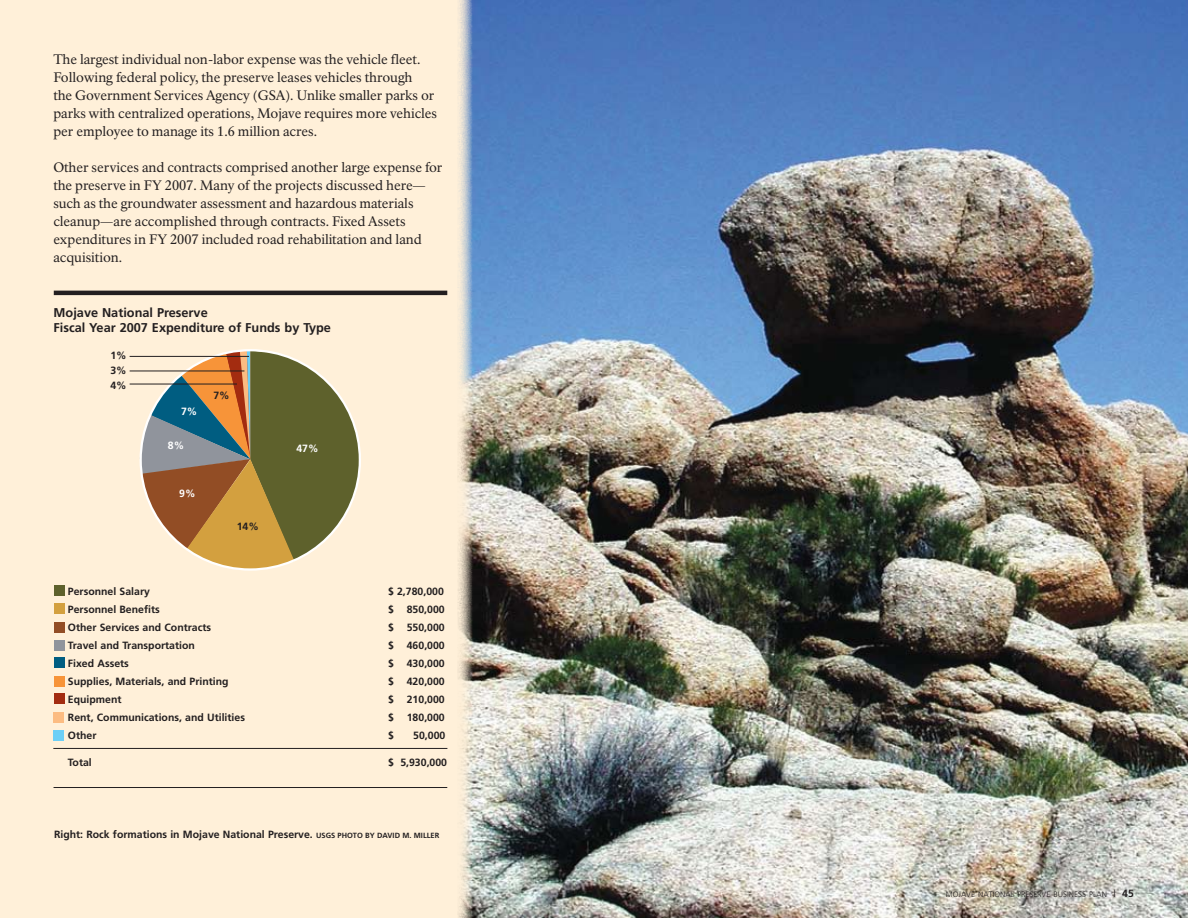
<style>
.page{position:relative;width:1188px;height:918px;background:#fff0d9}
.page>*{position:absolute;margin:0;border:0;box-sizing:border-box;transform-origin:0 0}
.t1{font:13.5px/18px "NPS Rawlinson OT";color:#231f20}
.t2{font:700 12.75px/15px "Frutiger LT Std";color:#231f20}
.t3{font:700 10.5px/14.5px "Frutiger LT Std";color:#231f20;text-align:justify}
.t4{font:700 10.5px "Frutiger LT Std";color:#fff}
.t5{font:300 7.8px "Frutiger LT Std";color:#231f20}
.t6{font:700 7.5px "Frutiger LT Std";color:#231f20}
.s1{font-size:7.5px}
.s2{font-size:10.5px}
.s3{font-weight:700;font-size:10.5px}
</style>
<div class="page">
<img style="left:458px;top:0;width:730px;height:918px">
<hr style="left:54px;top:787px;width:393px;height:1px;background:#231f20">
<hr style="left:54px;top:291px;width:393px;height:4px;background:#231f20">
<div style="left:54px;top:586px;width:10px;height:10px;background:#5e612c"></div>
<div style="left:54px;top:603px;width:10px;height:11px;background:#d3a03f"></div>
<div style="left:54px;top:622px;width:10px;height:10px;background:#924d25"></div>
<div style="left:54px;top:640px;width:10px;height:11px;background:#90949c"></div>
<div style="left:54px;top:657px;width:10px;height:11px;background:#005d81"></div>
<div style="left:54px;top:676px;width:10px;height:11px;background:#f79439"></div>
<div style="left:54px;top:693px;width:10px;height:11px;background:#a32c10"></div>
<svg style="left:140px;top:352px;width:220px;height:216px"></svg>
<hr style="left:53px;top:748px;width:394px;height:1px;background:#231f20">
<div style="left:53px;top:712px;width:11px;height:11px;background:#fcbc82"></div>
<div style="left:53px;top:730px;width:11px;height:11px;background:#6dcff6"></div>
<hr style="left:130px;top:356px;width:119px;height:1px;background:#231f20">
<hr style="left:130px;top:371px;width:114px;height:1px;background:#231f20">
<hr style="left:130px;top:384px;width:107px;height:1px;background:#231f20">
<p class="t1" style="left:53px;top:51px;width:385px">The largest individual non-labor expense was the vehicle fleet.<br>Following federal policy, the preserve leases vehicles through<br>the Government Services Agency (GSA). Unlike smaller parks or parks with centralized operations, Mojave requires more vehicles per employee to manage its 1.6 million acres.</p>
<p class="t1" style="left:53px;top:159px;width:391px">Other services and contracts comprised another large expense for the preserve in FY 2007. Many of the projects discussed here— such as the groundwater assessment and hazardous materials cleanup—are accomplished through contracts. Fixed Assets expenditures in FY 2007 included road rehabilitation and land acquisition.</p>
<p class="t2" style="left:54px;top:305px;width:279px">Mojave National Preserve<br>Fiscal Year 2007 Expenditure of Funds by Type</p>
<p class="t3" style="left:110px;top:349px;width:18px">1% 3% 4%</p>
<p class="t4" style="left:181px;top:405px;width:18px">7%</p>
<p class="t4" style="left:168px;top:439px;width:18px">8%</p>
<p class="t4" style="left:179px;top:487px;width:18px">9%</p>
<p class="t3" style="left:213px;top:388px;width:18px">7%</p>
<p class="t3" style="left:237px;top:519px;width:24px">14%</p>
<p class="t4" style="left:296px;top:442px;width:24px">47%</p>
<p class="t3" style="left:68px;top:584px;width:83px">Personnel Salary</p>
<p class="t3" style="left:388px;top:584px;width:57px">$ 2,780,000</p>
<p class="t3" style="left:68px;top:602px;width:93px">Personnel Benefits</p>
<p class="t3" style="left:388px;top:602px;width:58px">$ 850,000</p>
<p class="t3" style="left:54px;top:620px;width:159px">Other Services and Contracts</p>
<p class="t3" style="left:388px;top:620px;width:58px">$ 550,000</p>
<p class="t3" style="left:54px;top:638px;width:143px">Travel and Transportation</p>
<p class="t3" style="left:388px;top:638px;width:58px">$ 460,000</p>
<p class="t3" style="left:54px;top:656px;width:77px">F ixed Assets</p>
<p class="t3" style="left:388px;top:656px;width:58px">$ 430,000</p>
<p class="t3" style="left:54px;top:674px;width:177px">Supplies, Materials, and Printing</p>
<p class="t3" style="left:388px;top:674px;width:58px">$ 420,000</p>
<p class="t3" style="left:54px;top:692px;width:69px">Equipment</p>
<p class="t3" style="left:388px;top:692px;width:58px">$ 210,000</p>
<p class="t3" style="left:54px;top:710px;width:193px">Rent, Communications, and Utilities</p>
<p class="t3" style="left:388px;top:710px;width:58px">$ 180,000</p>
<p class="t3" style="left:54px;top:728px;width:44px">Other</p>
<p class="t3" style="left:388px;top:728px;width:7px">$</p>
<p class="t3" style="left:413px;top:728px;width:34px">50,000</p>
<p class="t3" style="left:54px;top:755px;width:40px">Total</p>
<p class="t3" style="left:388px;top:755px;width:60px">$ 5,930,000</p>
<p class="t3" style="left:54px;top:828px;width:268px">Right: Rock formations in Mojave National Preserve. <span class="s1">USGS</span></p>
<p class="t6" style="left:338px;top:831px;width:103px">photo by david m . m iller</p>
<p class="t5" style="left:946px;top:890px;width:190px">MOJAVE NATIONAL PRESERVE BUSINESS PLAN <span class="s2">I</span> <span class="s3">45</span></p>
</div>
